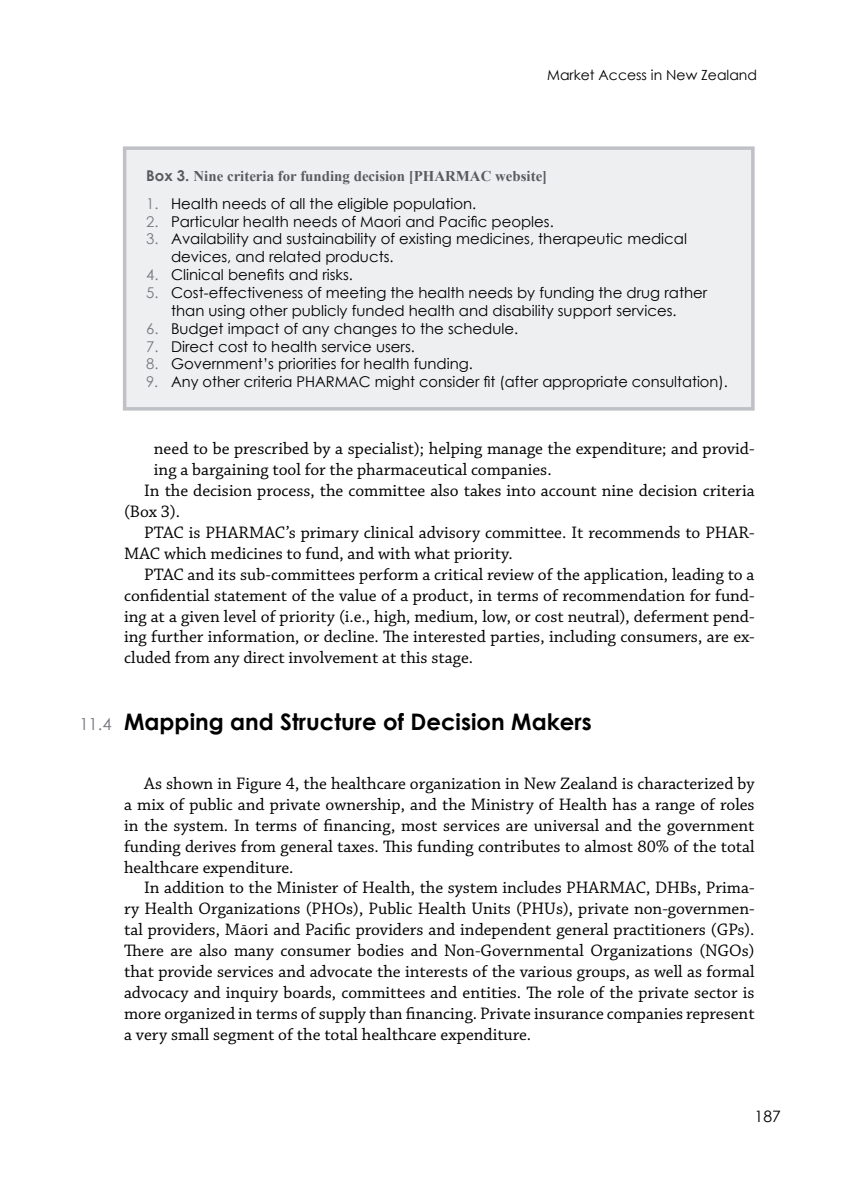
<style>
.page{position:relative;width:844px;height:1191px;background:#fff}
.page>*{position:absolute;margin:0;border:0;box-sizing:border-box;transform-origin:0 0}
.t1{font:700 22.75px "Century Gothic";color:#000}
.t2{font:17.5px/20.8px "Chaparral Pro";color:#000;text-align:justify}
.t3{font:15.75px "Century Gothic";color:#000}
.t4{font:14.88px/17.8px "Century Gothic";color:#000}
.t5{font:700 14.88px "Times New Roman";color:#595c5f}
.t6{font:14px "Century Gothic";color:#000}
.s1{font-family:"Century Gothic"}
.s2{color:#777a7f}
.s3{font-weight:400;font-size:16.62px;color:#777a7f}
</style>
<div class="page">
<div style="left:125px;top:148px;width:627px;height:261px;background:#eeeff1"></div>
<div style="left:123px;top:146px;width:631px;height:264px;border:4px solid #bfc1c7"></div>
<p class="t6" style="left:547px;top:65px;width:211px">Market Access in New Zealand</p>
<p class="t5" style="left:146px;top:166px;width:402px"><span class="s1">Box 3.</span> Nine criteria for funding decision [PHARMAC website]</p>
<p class="t4" style="left:146px;top:194px;width:331px"><span class="s2">1.</span> Health needs of all the eligible population.</p>
<p class="t4" style="left:146px;top:212px;width:409px"><span class="s2">2.</span> Particular health needs of Maori and Pacific peoples.</p>
<p class="t4" style="left:171px;top:230px;width:517px;text-indent:-25px"><span class="s2">3.</span> Availability and sustainability of existing medicines, therapeutic medical devices, and related products.</p>
<p class="t4" style="left:146px;top:265px;width:208px"><span class="s2">4.</span> Clinical benefits and risks.</p>
<p class="t4" style="left:146px;top:283px;width:562px;text-align:center"><span class="s2">5.</span> Cost-effectiveness of meeting the health needs by funding the drug rather than using other publicly funded health and disability support services.</p>
<p class="t4" style="left:146px;top:319px;width:373px"><span class="s2">6.</span> Budget impact of any changes to the schedule.</p>
<p class="t4" style="left:146px;top:337px;width:270px"><span class="s2">7.</span> Direct cost to health service users.</p>
<p class="t4" style="left:146px;top:355px;width:328px"><span class="s2">8.</span> Government’s priorities for health funding.</p>
<p class="t4" style="left:146px;top:373px;width:583px"><span class="s2">9.</span> Any other criteria PHARMAC might consider fit (after appropriate consultation).</p>
<p class="t2" style="left:154px;top:439px;width:602px">need to be prescribed by a specialist); helping manage the expenditure; and provid-</p>
<p class="t2" style="left:154px;top:460px;width:399px">ing a bargaining tool for the pharmaceutical companies.</p>
<p class="t2" style="left:144px;top:481px;width:611px">In the decision process, the committee also takes into account nine decision criteria</p>
<p class="t2" style="left:124px;top:501px;width:58px">(Box 3).</p>
<p class="t2" style="left:144px;top:522px;width:611px">PTAC is PHARMAC’s primary clinical advisory committee. It recommends to PHAR-</p>
<p class="t2" style="left:124px;top:543px;width:390px">MAC which medicines to fund, and with what priority.</p>
<p class="t2" style="left:144px;top:564px;width:611px">PTAC and its sub-committees perform a critical review of the application, leading to a</p>
<p class="t2" style="left:124px;top:585px;width:631px">confidential statement of the value of a product, in terms of recommendation for fund-</p>
<p class="t2" style="left:124px;top:606px;width:631px">ing at a given level of priority (i.e., high, medium, low, or cost neutral), deferment pend-</p>
<p class="t2" style="left:124px;top:627px;width:632px">ing further information, or decline. The interested parties, including consumers, are ex-</p>
<p class="t2" style="left:124px;top:648px;width:350px">cluded from any direct involvement at this stage.</p>
<h1 class="t1" style="left:79px;top:705px;width:513px"><span class="s3">11.4</span> Mapping and Structure of Decision Makers</h1>
<p class="t2" style="left:124px;top:773px;width:632px;text-indent:20px">As shown in Figure 4, the healthcare organization in New Zealand is characterized by a mix of public and private ownership, and the Ministry of Health has a range of roles in the system. In terms of financing, most services are universal and the government funding derives from general taxes. This funding contributes to almost 80% of the total healthcare expenditure.</p>
<p class="t2" style="left:124px;top:878px;width:632px;text-indent:20px">In addition to the Minister of Health, the system includes PHARMAC, DHBs, Prima&shy;ry Health Organizations (PHOs), Public Health Units (PHUs), private non-governmen&shy;tal providers, Māori and Pacific providers and independent general practitioners (GPs).<br>There are also many consumer bodies and Non-Governmental Organizations (NGOs) that provide services and advocate the interests of the various groups, as well as formal advocacy and inquiry boards, committees and entities. The role of the private sector is more organized in terms of supply than financing. Private insurance companies represent a very small segment of the total healthcare expenditure.</p>
<p class="t3" style="left:754px;top:1105px;width:28px">187</p>
</div>
